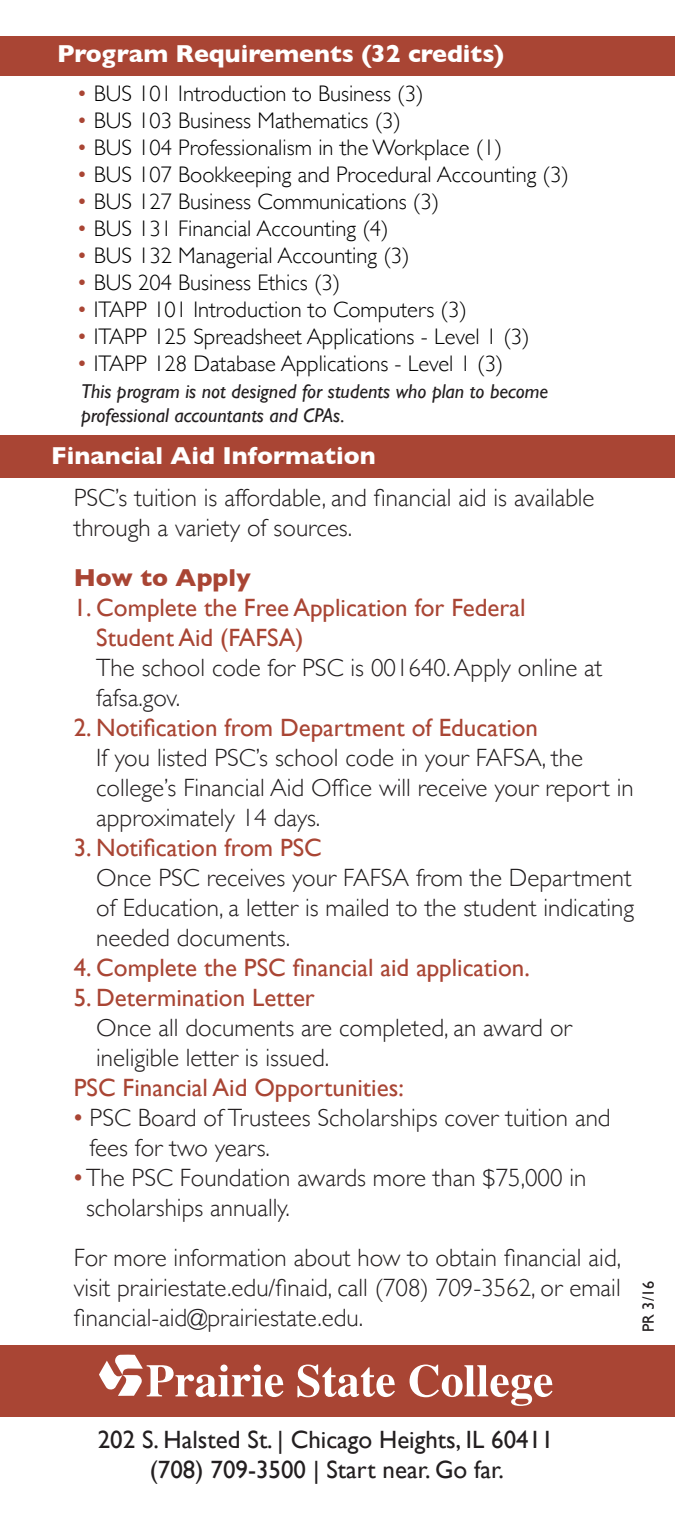
<style>
.page{position:relative;width:675px;height:1530px;background:#fff}
.page>*{position:absolute;margin:0;border:0;box-sizing:border-box;transform-origin:0 0}
.t1{font:300 25px/30px "Gill Sans";color:#231f20}
.t2{font:25px/30px "Gill Sans";color:#a94534}
.t3{font:25px "Gill Sans";color:#231f20}
.t4{font:700 25px "Gill Sans";color:#fff}
.t5{font:700 25px "Gill Sans";color:#a94534}
.t6{font:300 22.5px "Gill Sans";color:#000}
.t7{font:italic 20px/24px "Gill Sans";color:#231f20}
.t8{font:16.25px "Gill Sans";color:#231f20}
.s1{color:#a94534}
.s2{font-weight:300;color:#231f20}
.s3{font-weight:400;color:#a94534}
</style>
<div class="page">
<div style="left:0;top:435px;width:675px;height:43px;background:#a94534"></div>
<div style="left:0;top:36px;width:675px;height:40px;background:#a94534"></div>
<div style="left:0;top:1345px;width:675px;height:71px;background:#a94534"></div>
<svg style="left:99px;top:1354px;width:184px;height:43px"></svg>
<svg style="left:297px;top:1364px;width:98px;height:33px"></svg>
<svg style="left:410px;top:1365px;width:143px;height:41px"></svg>
<p class="t4" style="left:57px;top:34px;width:449px">Program Requirements (32 credits)</p>
<p class="t6" style="left:76px;top:76px;width:349px"><span class="s1">•</span> BUS 101 Introduction to Business (3)</p>
<p class="t6" style="left:76px;top:103px;width:326px"><span class="s1">•</span> BUS 103 Business Mathematics (3)</p>
<p class="t6" style="left:76px;top:130px;width:427px"><span class="s1">•</span> BUS 104 Professionalism in the Workplace (1)</p>
<p class="t6" style="left:76px;top:157px;width:494px"><span class="s1">•</span> BUS 107 Bookkeeping and Procedural Accounting (3)</p>
<p class="t6" style="left:76px;top:184px;width:364px"><span class="s1">•</span> BUS 127 Business Communications (3)</p>
<p class="t6" style="left:76px;top:211px;width:314px"><span class="s1">•</span> BUS 131 Financial Accounting (4)</p>
<p class="t6" style="left:76px;top:238px;width:335px"><span class="s1">•</span> BUS 132 Managerial Accounting (3)</p>
<p class="t6" style="left:76px;top:265px;width:266px"><span class="s1">•</span> BUS 204 Business Ethics (3)</p>
<p class="t6" style="left:76px;top:292px;width:392px"><span class="s1">•</span> ITAPP 101 Introduction to Computers (3)</p>
<p class="t6" style="left:76px;top:319px;width:455px"><span class="s1">•</span> ITAPP 125 Spreadsheet Applications - Level 1 (3)</p>
<p class="t6" style="left:76px;top:346px;width:429px"><span class="s1">•</span> ITAPP 128 Database Applications - Level 1 (3)</p>
<p class="t7" style="left:81px;top:379px;width:469px">This program is not designed for students who plan to become professional accountants and CPAs.</p>
<p class="t4" style="left:51px;top:436px;width:326px">Financial Aid Information</p>
<p class="t1" style="left:74px;top:482px;width:522px">PSC’s tuition is affordable, and financial aid is available through a variety of sources.</p>
<p class="t5" style="left:74px;top:558px;width:178px">How to Apply</p>
<p class="t2" style="left:96px;top:593px;width:508px;text-indent:-22px">1. Complete the Free Application for Federal<br>Student Aid (FAFSA)<br><span class="s2">The school code for PSC is 001640. Apply online at fafsa.gov.</span></p>
<p class="t1" style="left:96px;top:712px;width:539px;text-indent:-22px"><span class="s3">2. Notification from Department of Education<br></span>If you listed PSC’s school code in your FAFSA, the college’s Financial Aid Office will receive your report in approximately 14 days.</p>
<p class="t1" style="left:96px;top:832px;width:540px;text-indent:-22px"><span class="s3">3. Notification from PSC<br></span>Once PSC receives your FAFSA from the Department of Education, a letter is mailed to the student indicating needed documents.</p>
<p class="t2" style="left:74px;top:953px;width:458px">4. Complete the PSC financial aid application.</p>
<p class="t1" style="left:96px;top:982px;width:477px;text-indent:-22px"><span class="s3">5. Determination Letter<br></span>Once all documents are completed, an award or ineligible letter is issued.</p>
<p class="t2" style="left:74px;top:1073px;width:332px">PSC Financial Aid Opportunities:</p>
<p class="t1" style="left:90px;top:1102px;width:523px;text-indent:-16px"><span class="s3">•</span> PSC Board of Trustees Scholarships cover tuition and fees for two years.</p>
<p class="t1" style="left:86px;top:1162px;width:502px;text-indent:-12px"><span class="s3">•</span>The PSC Foundation awards more than $75,000 in scholarships annually.</p>
<p class="t1" style="left:74px;top:1242px;width:549px;text-align:justify">For more information about how to obtain financial aid, visit prairiestate.edu/finaid, call (708) 709-3562, or email financial-aid@prairiestate.edu.</p>
<p class="t8" style="left:639px;top:1332px;width:53px;rotate:-90deg">PR 3/16</p>
<p class="t3" style="left:98px;top:1424px;width:458px">202 S. Halsted St. | Chicago Heights, IL 60411</p>
<p class="t3" style="left:150px;top:1454px;width:356px">(708) 709-3500 | Start near. Go far.</p>
</div>
